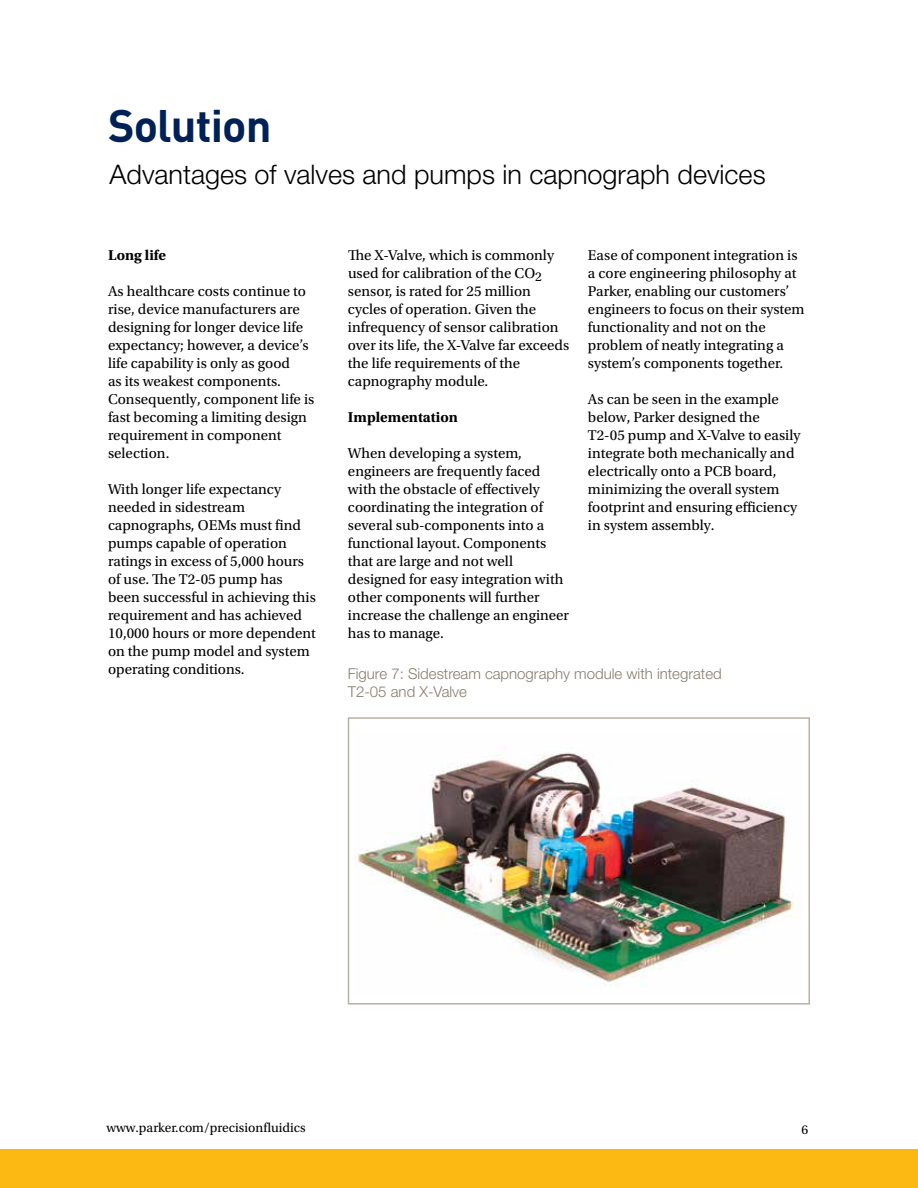
<style>
.page{position:relative;width:918px;height:1188px;background:#fff}
.page>*{position:absolute;margin:0;border:0;box-sizing:border-box;transform-origin:0 0}
.t1{font:700 45px "DINOT";letter-spacing:-.02em;color:#002157}
.t2{font:300 27px "Helvetica Neue LT Std";color:#000}
.t3{font:15px/18px "Utopia Std";color:#000}
.t4{font:300 15px/18px "Helvetica Neue LT Std";color:#887d6e}
.t5{font:700 15px "Utopia Std";color:#000}
.t6{font:13.5px "Utopia Std";color:#000}
</style>
<div class="page">
<div style="left:0;top:1150px;width:918px;height:38px;background:#fdb913"></div>
<div style="left:348px;top:717px;width:462px;height:288px;border:2px solid #bbb0a3"></div>
<img style="left:356px;top:752px;width:443px;height:233px">
<h1 class="t1" style="left:108px;top:96px;width:165px">Solution</h1>
<h2 class="t2" style="left:110px;top:158px;width:658px">Advantages of valves and pumps in capnograph devices</h2>
<p class="t5" style="left:108px;top:247px;width:60px">Long life</p>
<p class="t3" style="left:108px;top:283px;width:208px">As healthcare costs continue to rise, device manufacturers are designing for longer device life expectancy; however, a device’s life capability is only as good<br>as its weakest components.<br>Consequently, component life is fast becoming a limiting design requirement in component selection.</p>
<p class="t3" style="left:108px;top:481px;width:209px">With longer life expectancy needed in sidestream capnographs, OEMs must find pumps capable of operation ratings in excess of 5,000 hours of use. The T2-05 pump has been successful in achieving this requirement and has achieved<br>10,000 hours or more dependent on the pump model and system operating conditions.</p>
<p class="t3" style="left:348px;top:246px;width:223px">The X-Valve, which is commonly used for calibration of the CO<sub>2 </sub>sensor, is rated for 25 million cycles of operation. Given the infrequency of sensor calibration over its life, the X-Valve far exceeds the life requirements of the capnography module.</p>
<p class="t5" style="left:348px;top:408px;width:111px">Implementation</p>
<p class="t3" style="left:348px;top:444px;width:223px">When developing a system, engineers are frequently faced with the obstacle of effectively coordinating the integration of several sub-components into a functional layout. Components that are large and not well designed for easy integration with other components will further increase the challenge an engineer has to manage.</p>
<p class="t3" style="left:588px;top:246px;width:218px">Ease of component integration is a core engineering philosophy at<br>Parker, enabling our customers’ engineers to focus on their system functionality and not on the problem of neatly integrating a system’s components together.</p>
<p class="t3" style="left:588px;top:390px;width:214px">As can be seen in the example below, Parker designed the<br>T2-05 pump and X-Valve to easily integrate both mechanically and electrically onto a PCB board, minimizing the overall system footprint and ensuring efficiency in system assembly.</p>
<p class="t4" style="left:348px;top:664px;width:376px">Figure 7: Sidestream capnography module with integrated<br>T2-05 and X-Valve</p>
<p class="t6" style="left:106px;top:1120px;width:201px">www.parker.com/precisionfluidics</p>
<p class="t6" style="left:802px;top:1122px;width:8px">6</p>
</div>
